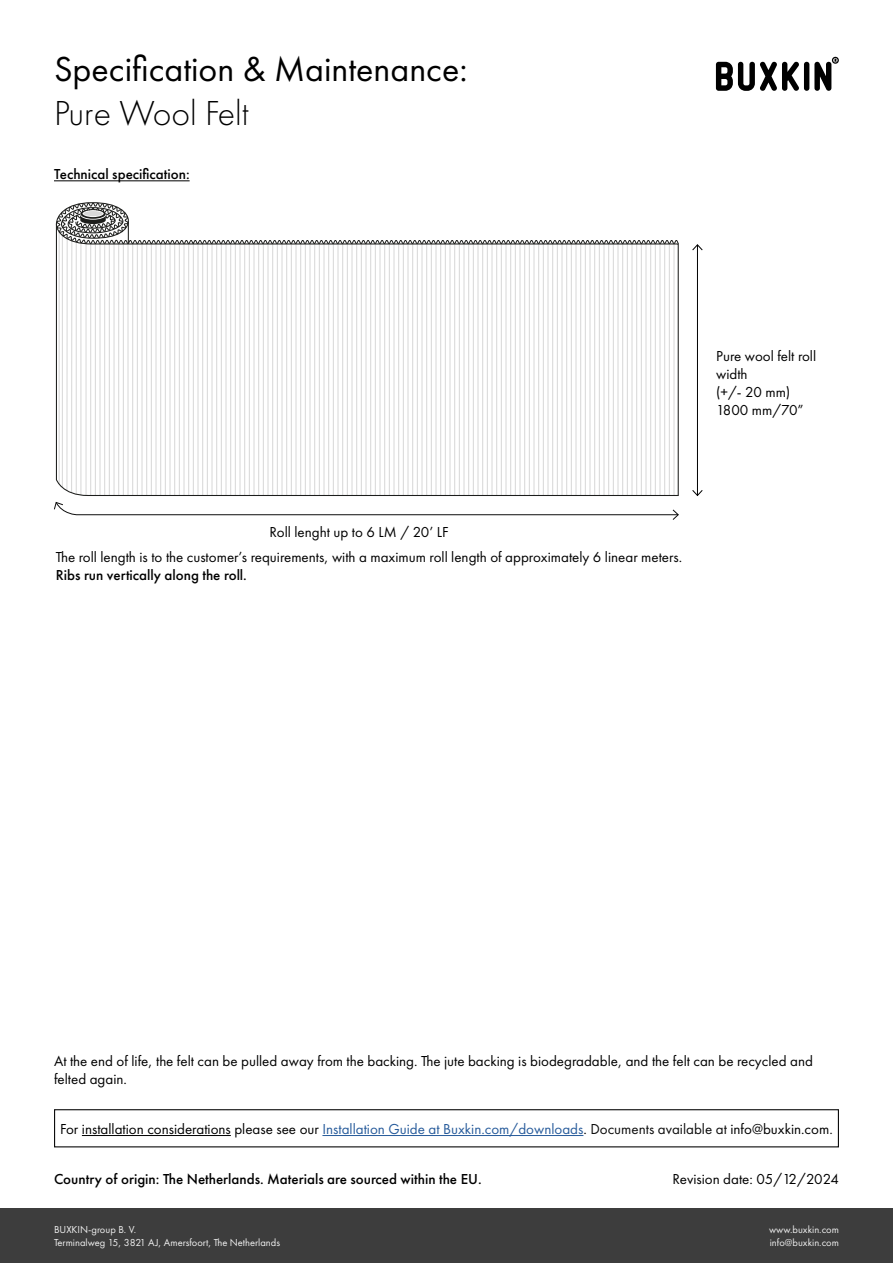
<style>
.page{position:relative;width:893px;height:1263px;background:#fff}
.page>*{position:absolute;margin:0;border:0;box-sizing:border-box;transform-origin:0 0}
.t1{font:36px "Futura PT";color:#000}
.t2{font:300 36px "Futura PT";color:#000}
.t3{font:15px/18px "Futura PT";color:#000}
.t4{font:500 15px "Futura PT";color:#000}
.t5{font:10.5px/12.6px "Futura PT";color:#f0f0f0}
.s1{color:#275b9b}
.s2{color:#0d0d0d}
</style>
<div class="page">
<div style="left:0;top:1209px;width:893px;height:54px;background:#3d3d3d"></div>
<svg style="left:716px;top:57px;width:123px;height:34px"></svg>
<svg style="left:54px;top:203px;width:625px;height:317px"></svg>
<hr style="left:697px;top:245px;width:1px;height:250px;background:#000">
<svg style="left:692px;top:244px;width:11px;height:7px"></svg>
<svg style="left:692px;top:490px;width:11px;height:7px"></svg>
<hr style="left:54px;top:180px;width:136px;height:1px;background:#000">
<hr style="left:82px;top:1135px;width:149px;height:1px;background:#000">
<hr style="left:322px;top:1135px;width:261px;height:1px;background:#275b9b">
<div style="left:54px;top:1109px;width:785px;height:38px;border:1px solid #0d0d0d"></div>
<h1 class="t1" style="left:54px;top:48px;width:415px">Specification &amp; Maintenance:</h1>
<h1 class="t2" style="left:54px;top:92px;width:196px">Pure Wool Felt</h1>
<p class="t4" style="left:54px;top:165px;width:137px">Technical specification:</p>
<p class="t3" style="left:716px;top:347px;width:102px">Pure wool felt roll width<br>(+/- 20 mm)<br>1800 mm/70”</p>
<p class="t3" style="left:56px;top:520px;width:628px;line-height:25px;text-indent:214px">Roll lenght up to 6 LM / 20’ LF<br>The roll length is to the customer’s requirements, with a maximum roll length of approximately 6 linear meters.</p>
<p class="t4" style="left:56px;top:566px;width:193px">Ribs run vertically along the roll.</p>
<p class="t3" style="left:54px;top:1052px;width:760px">At the end of life, the felt can be pulled away from the backing. The jute backing is biodegradable, and the felt can be recycled and felted again.</p>
<p class="t3" style="left:60px;top:1120px;width:774px">For installation considerations please see our <span class="s1">Installation Guide at Buxkin.com/downloads</span>. <span class="s2">Documents available at</span> info@buxkin.com<span class="s2">.</span></p>
<p class="t4" style="left:54px;top:1170px;width:429px">Country of origin: The Netherlands. Materials are sourced within the EU.</p>
<p class="t3" style="left:673px;top:1170px;width:168px">Revision date: 05/12/2024</p>
<p class="t5" style="left:54px;top:1223px;width:228px">BUXKIN-group B. V.<br>Terminalweg 15, 3821 AJ, Amersfoort, The Netherlands</p>
<p class="t5" style="left:769px;top:1223px;width:71px">www.buxkin.com info@buxkin.com</p>
</div>
